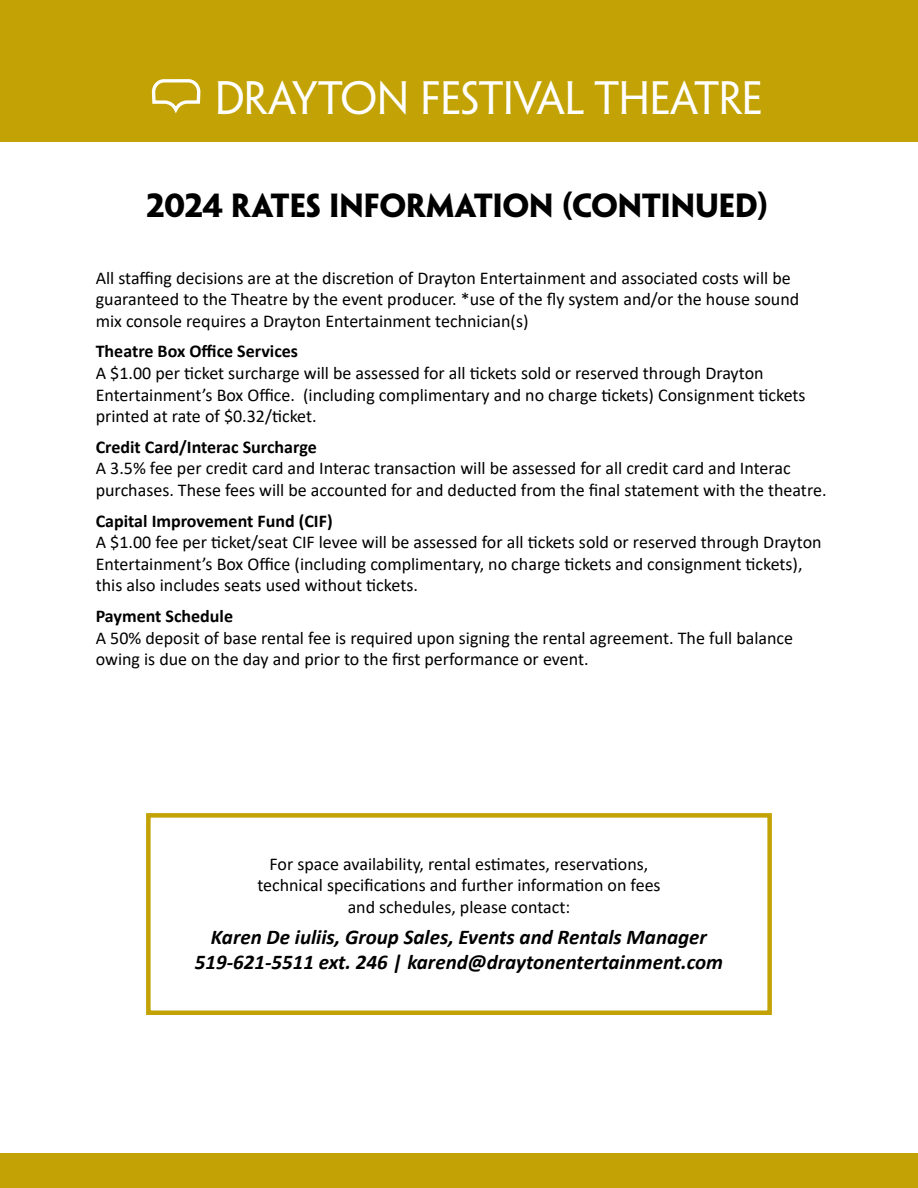
<style>
.page{position:relative;width:918px;height:1188px;background:#fff}
.page>*{position:absolute;margin:0;border:0;box-sizing:border-box;transform-origin:0 0}
.t1{font:42px "Penumbra Flare Std";letter-spacing:-.015em;color:#fff}
.t2{font:700 30px "Penumbra Flare Std";letter-spacing:-.015em;color:#000}
.t3{font:italic 700 21px/25.2px "Calibri";color:#000;text-align:center}
.t4{font:18px/21.6px "Calibri";color:#000}
.t5{font:700 18px "Calibri";color:#000}
</style>
<div class="page">
<div style="left:0;top:0;width:918px;height:141px;background:#c2a204"></div>
<div style="left:0;top:1154px;width:918px;height:34px;background:#c2a204"></div>
<svg style="left:151px;top:79px;width:50px;height:35px"></svg>
<div style="left:146px;top:813px;width:626px;height:202px;background:#fff;border:4px solid #c2a204"></div>
<h1 class="t1" style="left:215px;top:73px;width:550px">DRAYTON FESTIVAL THEATRE</h1>
<h2 class="t2" style="left:146px;top:187px;width:624px">2024 RATES INFORMATION (CONTINUED)</h2>
<p class="t4" style="left:96px;top:266px;width:705px">All staffing decisions are at the discretion of Drayton Entertainment and associated costs will be guaranteed to the Theatre by the event producer. *use of the fly system and/or the house sound mix console requires a Drayton Entertainment technician(s)</p>
<p class="t5" style="left:96px;top:339px;width:204px">Theatre Box Office Services</p>
<p class="t4" style="left:96px;top:362px;width:711px">A $1.00 per ticket surcharge will be assessed for all tickets sold or reserved through Drayton<br>Entertainment’s Box Office. (including complimentary and no charge tickets) Consignment tickets printed at rate of $0.32/ticket.</p>
<p class="t5" style="left:96px;top:434px;width:222px">Credit Card/Interac Surcharge</p>
<p class="t4" style="left:96px;top:457px;width:732px">A 3.5% fee per credit card and Interac transaction will be assessed for all credit card and Interac purchases. These fees will be accounted for and deducted from the final statement with the theatre.</p>
<p class="t5" style="left:96px;top:508px;width:238px">Capital Improvement Fund (CIF)</p>
<p class="t4" style="left:96px;top:531px;width:727px">A $1.00 fee per ticket/seat CIF levee will be assessed for all tickets sold or reserved through Drayton<br>Entertainment’s Box Office (including complimentary, no charge tickets and consignment tickets), this also includes seats used without tickets.</p>
<p class="t5" style="left:96px;top:603px;width:139px">Payment Schedule</p>
<p class="t4" style="left:96px;top:626px;width:699px">A 50% deposit of base rental fee is required upon signing the rental agreement. The full balance owing is due on the day and prior to the first performance or event.</p>
<p class="t4" style="left:257px;top:853px;width:405px;text-align:center">For space availability, rental estimates, reservations, technical specifications and further information on fees and schedules, please contact:</p>
<p class="t3" style="left:195px;top:923px;width:530px">Karen De iuliis, Group Sales, Events and Rentals Manager<br>519-621-5511 ext. 246 | karend@draytonentertainment.com</p>
</div>
